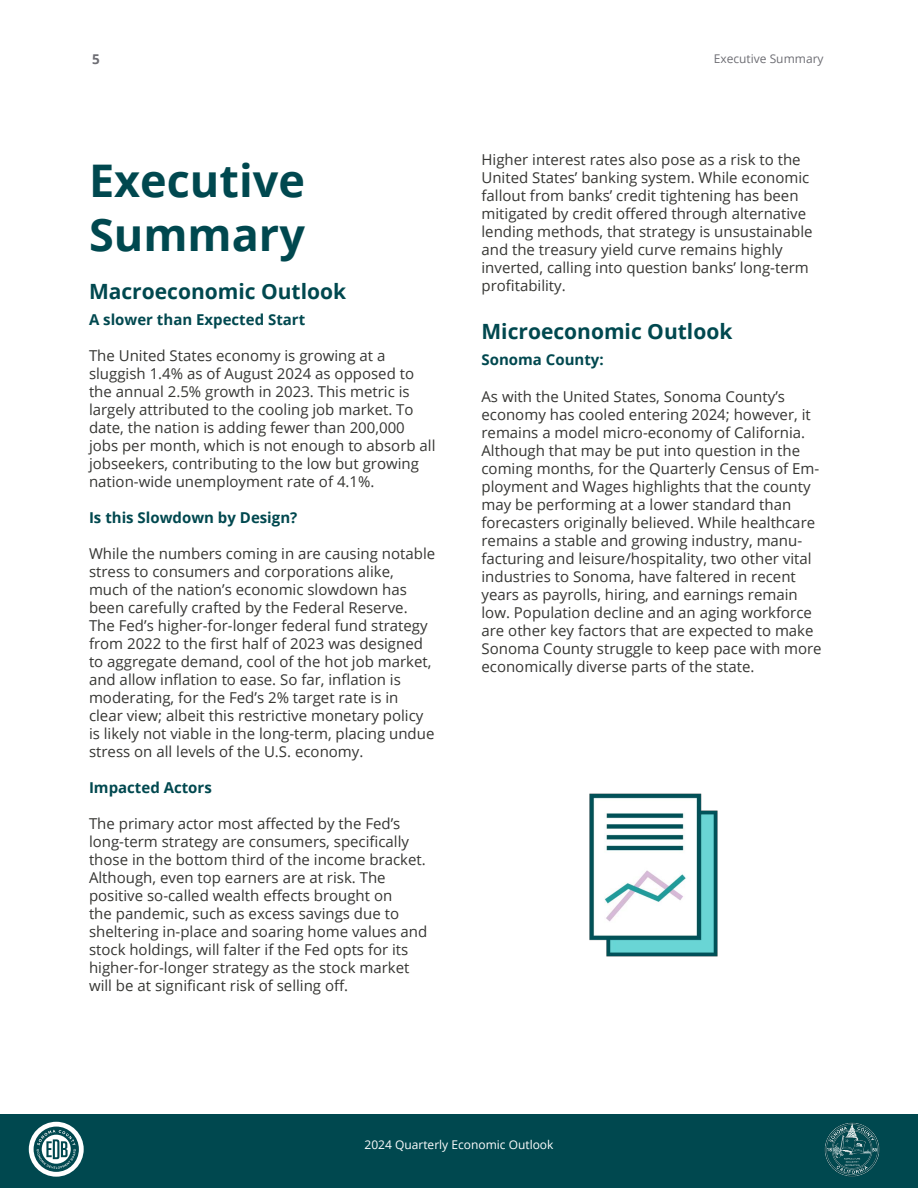
<style>
.page{position:relative;width:918px;height:1188px;background:#fff}
.page>*{position:absolute;margin:0;border:0;box-sizing:border-box;transform-origin:0 0}
.t1{font:700 45px/54px "Open Sans";color:#00484f}
.t2{font:700 21px "Open Sans";color:#00484f}
.t3{font:15px/18px "Open Sans";color:#363633}
.t4{font:700 15px "Open Sans";color:#00484f}
.t5{font:700 13.5px "Open Sans";color:#6e6e74}
.t6{font:12px "Open Sans";color:#fff}
.t7{font:12px "Open Sans";color:#6e6e74}
</style>
<div class="page">
<div style="left:0;top:1114px;width:918px;height:74px;background:#00484f"></div>
<svg style="left:29px;top:1122px;width:55px;height:55px"></svg>
<img style="left:824px;top:1122px;width:56px;height:55px">
<img style="left:589px;top:793px;width:129px;height:164px">
<p class="t5" style="left:92px;top:50px;width:9px">5</p>
<p class="t7" style="left:714px;top:51px;width:111px">Executive Summary</p>
<h1 class="t1" style="left:89px;top:153px;width:217px">Executive<br>Summary</h1>
<h2 class="t2" style="left:89px;top:277px;width:259px">Macroeconomic Outlook</h2>
<h3 class="t4" style="left:89px;top:309px;width:218px">A slower than Expected Start</h3>
<p class="t3" style="left:89px;top:346px;width:348px">The United States economy is growing at a sluggish 1.4% as of August 2024 as opposed to the annual 2.5% growth in 2023. This metric is largely attributed to the cooling job market. To date, the nation is adding fewer than 200,000 jobs per month, which is not enough to absorb all jobseekers, contributing to the low but growing nation-wide unemployment rate of 4.1%.</p>
<h3 class="t4" style="left:89px;top:507px;width:210px">Is this Slowdown by Design?</h3>
<p class="t3" style="left:89px;top:544px;width:348px">While the numbers coming in are causing notable stress to consumers and corporations alike, much of the nation’s economic slowdown has been carefully crafted by the Federal Reserve.<br>The Fed’s higher-for-longer federal fund strategy from 2022 to the first half of 2023 was designed to aggregate demand, cool of the hot job market, and allow inflation to ease. So far, inflation is moderating, for the Fed’s 2% target rate is in clear view; albeit this restrictive monetary policy is likely not viable in the long-term, placing undue stress on all levels of the U.S. economy.</p>
<h3 class="t4" style="left:89px;top:777px;width:124px">Impacted Actors</h3>
<p class="t3" style="left:89px;top:814px;width:340px">The primary actor most affected by the Fed’s long-term strategy are consumers, specifically those in the bottom third of the income bracket.<br>Although, even top earners are at risk. The positive so-called wealth effects brought on<br>the pandemic, such as excess savings due to sheltering in-place and soaring home values and stock holdings, will falter if the Fed opts for its higher-for-longer strategy as the stock market will be at significant risk of selling off.</p>
<p class="t3" style="left:482px;top:150px;width:333px">Higher interest rates also pose as a risk to the United States’ banking system. While economic fallout from banks’ credit tightening has been mitigated by credit offered through alternative lending methods, that strategy is unsustainable and the treasury yield curve remains highly inverted, calling into question banks’ long-term profitability.</p>
<h2 class="t2" style="left:482px;top:317px;width:252px">Microeconomic Outlook</h2>
<h3 class="t4" style="left:482px;top:349px;width:124px">Sonoma County:</h3>
<p class="t3" style="left:482px;top:387px;width:342px">As with the United States, Sonoma County’s economy has cooled entering 2024; however, it remains a model micro-economy of California.<br>Although that may be put into question in the coming months, for the Quarterly Census of Em&shy;ployment and Wages highlights that the county may be performing at a lower standard than forecasters originally believed. While healthcare remains a stable and growing industry, manu&shy;facturing and leisure/hospitality, two other vital industries to Sonoma, have faltered in recent years as payrolls, hiring, and earnings remain low. Population decline and an aging workforce are other key factors that are expected to make Sonoma County struggle to keep pace with more economically diverse parts of the state.</p>
<p class="t6" style="left:365px;top:1136px;width:190px">2024 Quarterly Economic Outlook</p>
</div>
